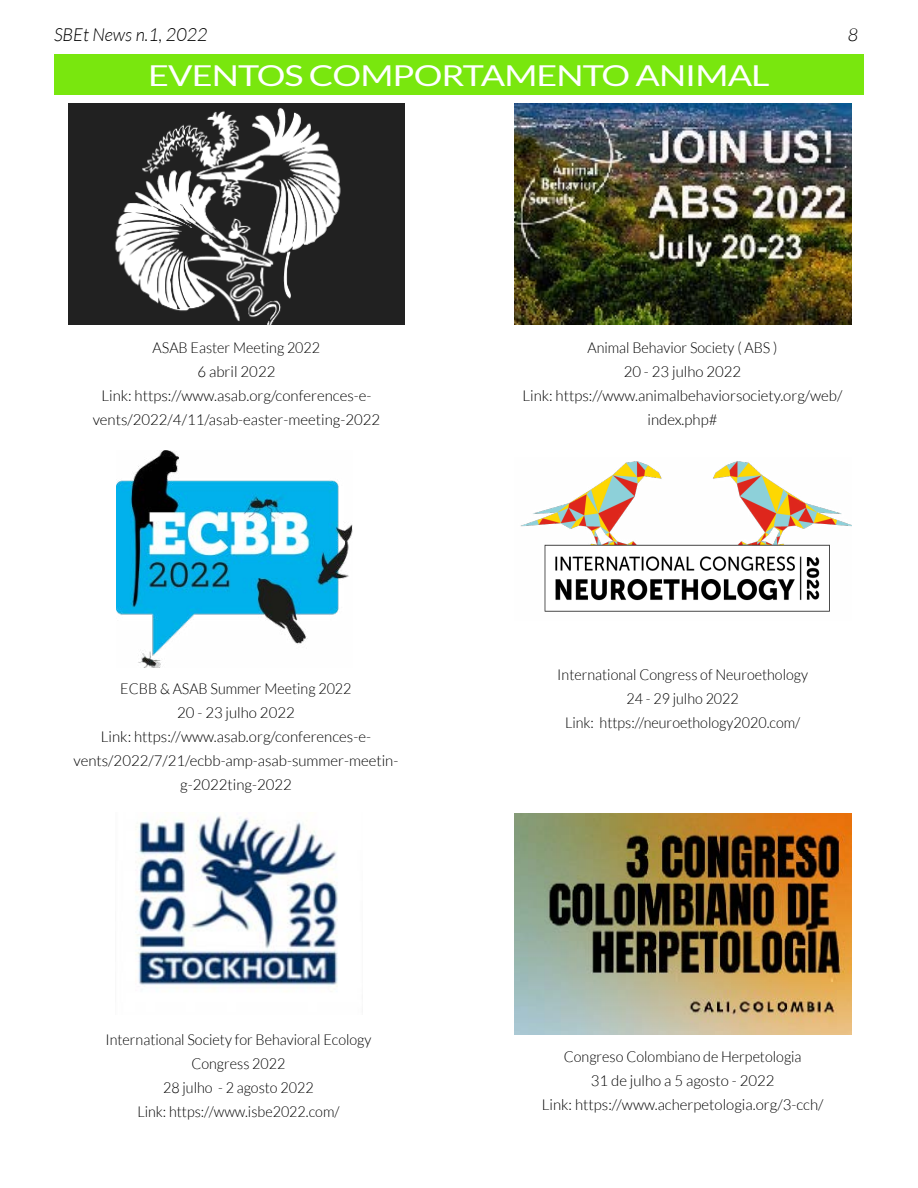
<style>
.page{position:relative;width:918px;height:1188px;background:#fff}
.page>*{position:absolute;margin:0;border:0;box-sizing:border-box;transform-origin:0 0}
.t1{font:28.8px "Lato";letter-spacing:-.025em;color:#fff;scale:1.25 1}
.t2{font:italic 300 18px "Lato";color:#000}
.t3{font:300 15px/24px "Lato";color:#000;text-align:center;scale:.96 1}
</style>
<div class="page">
<div style="left:54px;top:54px;width:810px;height:40px;background:#79e70e"></div>
<img style="left:68px;top:103px;width:336px;height:222px">
<img style="left:520px;top:461px;width:331px;height:151px">
<img style="left:514px;top:103px;width:337px;height:222px">
<img style="left:116px;top:451px;width:236px;height:216px">
<img style="left:514px;top:813px;width:337px;height:221px">
<img style="left:136px;top:816px;width:202px;height:173px">
<p class="t2" style="left:54px;top:25px;width:155px">SBEt News n.1, 2022</p>
<p class="t2" style="left:848px;top:25px;width:12px">8</p>
<h1 class="t1" style="left:148px;top:60px;width:499px">EVENTOS COMPORTAMENTO ANIMAL</h1>
<p class="t3" style="left:93px;top:335px;width:301px">ASAB Easter Meeting 2022<br>6 abril 2022<br>Link: https://www.asab.org/conferences-e&shy;vents/2022/4/11/asab-easter-meeting-2022</p>
<p class="t3" style="left:74px;top:677px;width:340px">ECBB &amp; ASAB Summer Meeting 2022<br>20 - 23 julho 2022<br>Link: https://www.asab.org/conferences-e&shy;vents/2022/7/21/ecbb-amp-asab-summer-meetin&shy;g-2022ting-2022</p>
<p class="t3" style="left:105px;top:1027px;width:279px">International Society for Behavioral Ecology<br>Congress 2022<br>28 julho - 2 agosto 2022<br>Link: https://www.isbe2022.com/</p>
<p class="t3" style="left:522px;top:335px;width:335px">Animal Behavior Society ( ABS )<br>20 - 23 julho 2022<br>Link: https://www.animalbehaviorsociety.org/web/ index.php#</p>
<p class="t3" style="left:557px;top:662px;width:263px">International Congress of Neuroethology<br>24 - 29 julho 2022<br>Link: https://neuroethology2020.com/</p>
<p class="t3" style="left:542px;top:1045px;width:295px">Congreso Colombiano de Herpetologia<br>31 de julho a 5 agosto - 2022<br>Link: https://www.acherpetologia.org/3-cch/</p>
</div>
